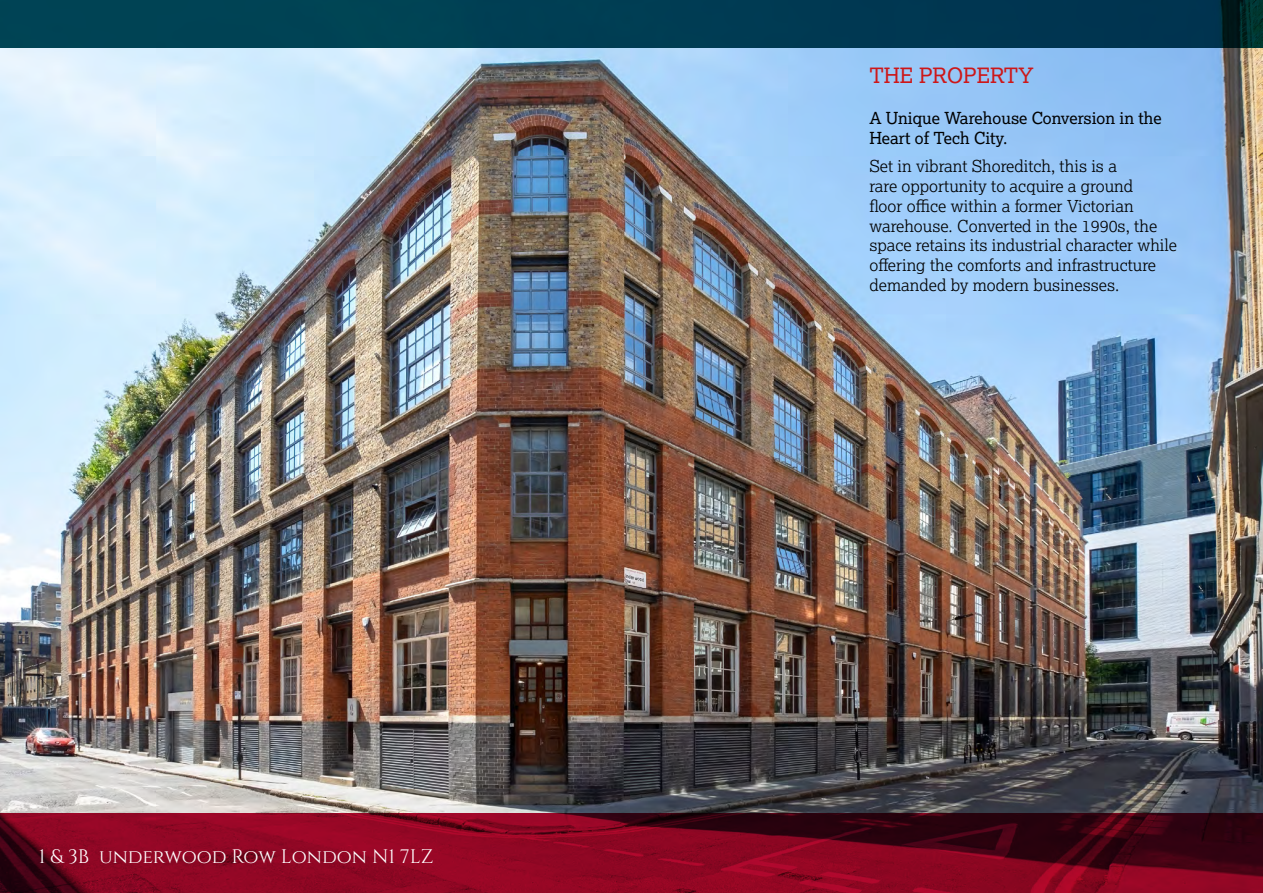
<style>
.page{position:relative;width:1263px;height:893px;background:#fff}
.page>*{position:absolute;margin:0;border:0;box-sizing:border-box;transform-origin:0 0}
.t1{font:21px "Lexia";color:#cd1719}
.t2{font:19.5px "Cinzel";color:#fff}
.t3{font:300 16.5px/19.8px "Lexia";color:#000}
.t4{font:16.5px/19.8px "Lexia";color:#000}
</style>
<div class="page">
<img style="left:0;top:48px;width:1263px;height:766px">
<div style="left:0;top:0;width:1263px;height:48px;background:#003d53"></div>
<svg style="left:0;top:814px;width:1263px;height:79px;background:#77051e"></svg>
<p class="t2" style="left:39px;top:845px;width:396px">1 &amp; 3B underwood Row London N1 7LZ</p>
<p class="t1" style="left:869px;top:62px;width:166px">THE PROPERTY</p>
<p class="t4" style="left:869px;top:108px;width:294px">A Unique Warehouse Conversion in the<br>Heart of Tech City.</p>
<p class="t3" style="left:869px;top:156px;width:309px">Set in vibrant Shoreditch, this is a<br>rare opportunity to acquire a ground<br>floor office within a former Victorian warehouse. Converted in the 1990s, the space retains its industrial character while offering the comforts and infrastructure demanded by modern businesses.</p>
</div>
